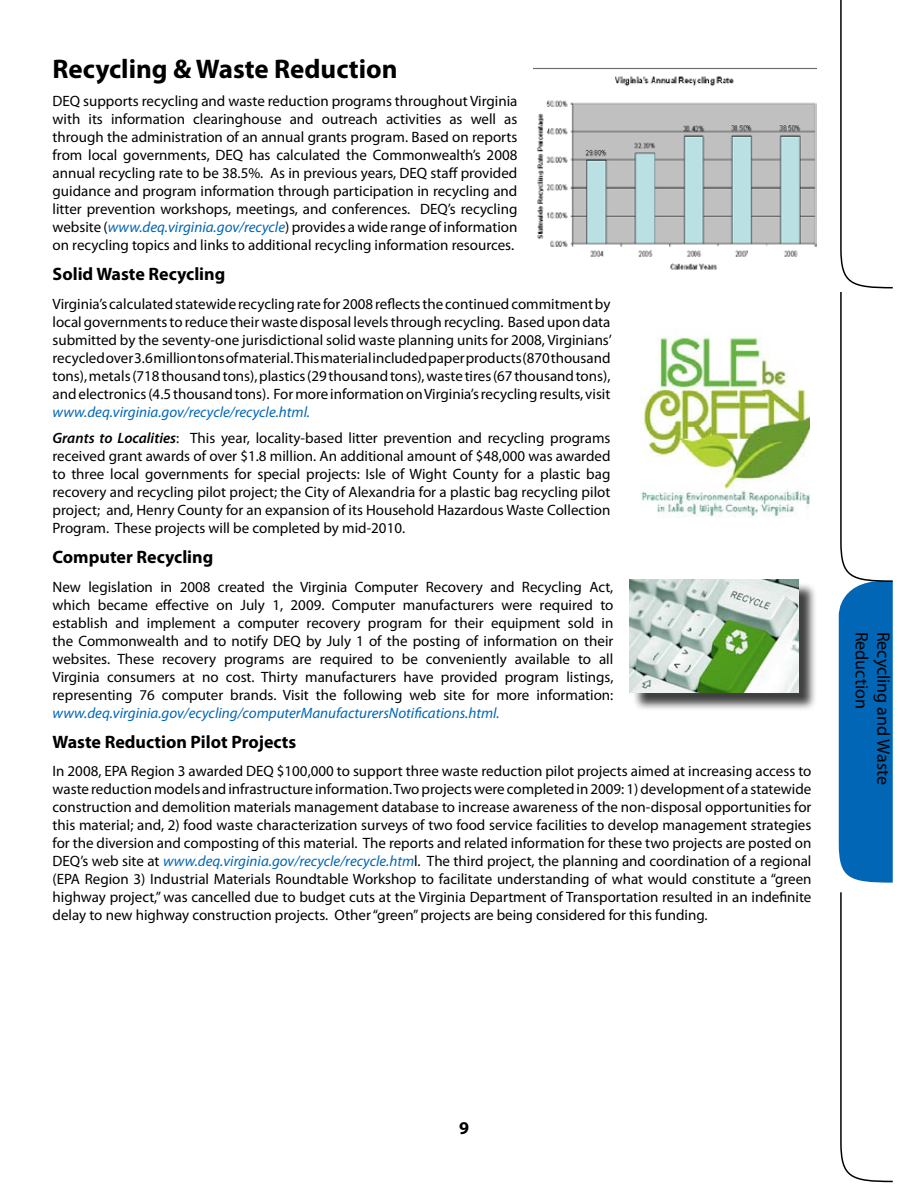
<style>
.page{position:relative;width:918px;height:1188px;background:#fff}
.page>*{position:absolute;margin:0;border:0;box-sizing:border-box;transform-origin:0 0}
.t1{font:700 27px "Myriad Pro";color:#000}
.t2{font:700 18px "Myriad Pro";color:#000}
.t3{font:18px "Myriad Pro";color:#000}
.t4{font:15px/18px "Myriad Pro";color:#000;text-align:justify}
.s1{font-style:italic;color:#0066b5}
.s2{font-weight:600;font-style:italic}
</style>
<div class="page">
<svg style="left:839px;top:0;width:54px;height:883px"></svg>
<svg style="left:840px;top:892px;width:53px;height:291px"></svg>
<div style="left:632px;top:582px;width:192px;height:136px;background:#000;opacity:.75"></div>
<img style="left:630px;top:580px;width:168px;height:112px">
<img style="left:533px;top:67px;width:284px;height:203px">
<img style="left:640px;top:328px;width:170px;height:190px">
<p class="t1" style="left:53px;top:51px;width:347px">Recycling &amp; Waste Reduction</p>
<p class="t4" style="left:53px;top:92px;width:466px">DEQ supports recycling and waste reduction programs throughout Virginia with its information clearinghouse and outreach activities as well as through the administration of an annual grants program. Based on reports from local governments, DEQ has calculated the Commonwealth’s 2008 annual recycling rate to be 38.5%. As in previous years, DEQ staff provided guidance and program information through participation in recycling and litter prevention workshops, meetings, and conferences. DEQ’s recycling website (<span class="s1">www.deq.virginia.gov/recycle</span>) provides a wide range of information on recycling topics and links to additional recycling information resources.</p>
<p class="t2" style="left:53px;top:262px;width:174px">Solid Waste Recycling</p>
<p class="t4" style="left:53px;top:294px;width:561px">Virginia’s calculated statewide recycling rate for 2008 reflects the continued commitment by local governments to reduce their waste disposal levels through recycling. Based upon data submitted by the seventy-one jurisdictional solid waste planning units for 2008, Virginians’ recycled over 3.6 million tons of material. This material included paper products (870 thousand tons), metals (718 thousand tons), plastics (29 thousand tons), waste tires (67 thousand tons), and electronics (4.5 thousand tons). For more information on Virginia’s recycling results, visit <span class="s1">www.deq.virginia.gov/recycle/recycle.html.</span></p>
<p class="t4" style="left:53px;top:429px;width:559px"><span class="s2">Grants to Localities</span>: This year, locality-based litter prevention and recycling programs received grant awards of over $1.8 million. An additional amount of $48,000 was awarded to three local governments for special projects: Isle of Wight County for a plastic bag recovery and recycling pilot project; the City of Alexandria for a plastic bag recycling pilot project; and, Henry County for an expansion of its Household Hazardous Waste Collection Program. These projects will be completed by mid-2010.</p>
<p class="t2" style="left:53px;top:546px;width:162px">Computer Recycling</p>
<p class="t4" style="left:53px;top:578px;width:562px">New legislation in 2008 created the Virginia Computer Recovery and Recycling Act, which became effective on July 1, 2009. Computer manufacturers were required to establish and implement a computer recovery program for their equipment sold in the Commonwealth and to notify DEQ by July 1 of the posting of information on their websites. These recovery programs are required to be conveniently available to all Virginia consumers at no cost. Thirty manufacturers have provided program listings, representing 76 computer brands. Visit the following web site for more information: <span class="s1">www.deq.virginia.gov/ecycling/computerManufacturersNotifications.html.</span></p>
<p class="t2" style="left:53px;top:730px;width:245px">Waste Reduction Pilot Projects</p>
<p class="t4" style="left:53px;top:762px;width:760px">In 2008, EPA Region 3 awarded DEQ $100,000 to support three waste reduction pilot projects aimed at increasing access to waste reduction models and infrastructure information. Two projects were completed in 2009: 1) development of a statewide construction and demolition materials management database to increase awareness of the non-disposal opportunities for this material; and, 2) food waste characterization surveys of two food service facilities to develop management strategies for the diversion and composting of this material. The reports and related information for these two projects are posted on DEQ’s web site at <span class="s1">www.deq.virginia.gov/recycle/recycle.htm</span>l. The third project, the planning and coordination of a regional (EPA Region 3) Industrial Materials Roundtable Workshop to facilitate understanding of what would constitute a “green highway project,” was cancelled due to budget cuts at the Virginia Department of Transportation resulted in an indefinite delay to new highway construction projects. Other “green” projects are being considered for this funding.</p>
<p class="t3" style="left:873px;top:632px;width:79px;rotate:90deg">Reduction</p>
<p class="t3" style="left:895px;top:632px;width:155px;rotate:90deg">Recycling and Waste</p>
<p class="t2" style="left:459px;top:1116px;width:11px">9</p>
</div>
